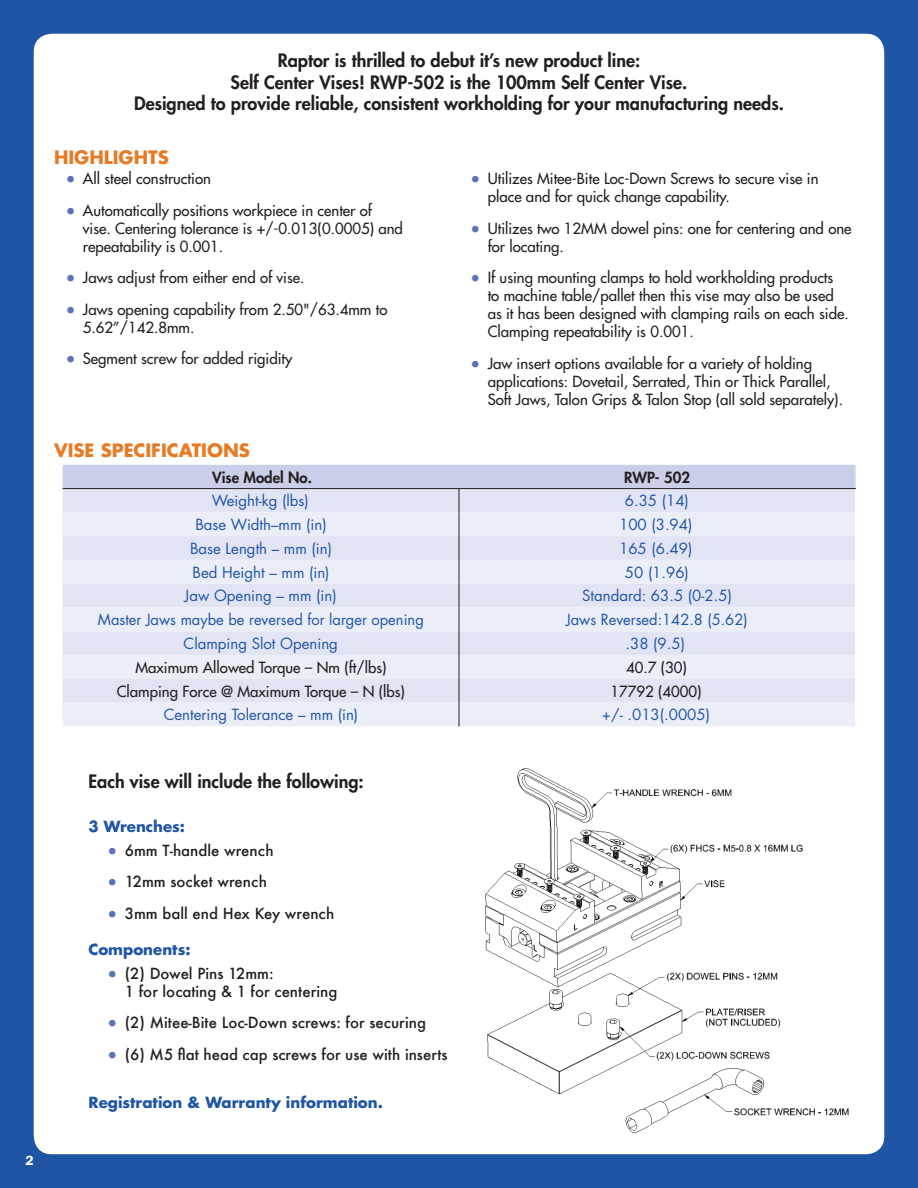
<style>
.page{position:relative;width:918px;height:1188px;background:#2055a6}
.page>*{position:absolute;margin:0;border:0;box-sizing:border-box;transform-origin:0 0}
.t1{font:800 18px/21.6px "Futura Std";color:#231f20;text-align:center}
.t2{font:700 18px "Futura Std";color:#e77b25}
.t3{font:500 15px/18px "Futura Std";color:#231f20}
.t4{font:15px "Futura Std";color:#2055a6}
.t5{font:500 15px/18px "Futura";color:#231f20}
.t6{font:700 15px "Futura Std";color:#2055a6}
.t7{font:800 15px "Futura Std";color:#231f20}
.t8{font:600 13.5px "Franklin Gothic";color:#fff}
.s1{font-family:"Futura";font-size:21px;color:#5c72b7}
.s2{font-size:21px;color:#5c72b7}
</style>
<div class="page">
<div style="left:34px;top:34px;width:850px;height:1120px;background:#fff;border-radius:18px"></div>
<svg style="left:63px;top:465px;width:792px;height:261px;background:#e4e5f3"></svg>
<hr style="left:854px;top:465px;width:2px;height:23px;background:#fff">
<hr style="left:63px;top:488px;width:396px;height:1px;background:#231f20">
<hr style="left:459px;top:488px;width:397px;height:1px;background:#231f20">
<img style="left:485px;top:768px;width:364px;height:365px">
<p class="t8" style="left:26px;top:1153px;width:10px">2</p>
<p class="t1" style="left:134px;top:50px;width:651px">Raptor is thrilled to debut it’s new product line:<br>Self Center Vises! RWP-502 is the 100mm Self Center Vise.<br>Designed to provide reliable, consistent workholding for your manufacturing needs.</p>
<p class="t2" style="left:54px;top:145px;width:116px">HIGHLIGHTS</p>
<p class="t3" style="left:63px;top:170px;width:150px"><span class="s1">•</span> All steel construction</p>
<p class="t3" style="left:83px;top:201px;width:322px;text-indent:-20px"><span class="s1">•</span> Automatically positions workpiece in center of vise. Centering tolerance is +/-0.013(0.0005) and repeatability is 0.001.</p>
<p class="t3" style="left:63px;top:269px;width:243px"><span class="s1">•</span> Jaws adjust from either end of vise.</p>
<p class="t3" style="left:83px;top:300px;width:306px;text-indent:-20px"><span class="s1">•</span> Jaws opening capability from 2.50"/63.4mm to<br>5.62”/142.8mm.</p>
<p class="t3" style="left:63px;top:350px;width:231px"><span class="s1">•</span> Segment screw for added rigidity</p>
<p class="t2" style="left:54px;top:438px;width:198px">VISE SPECIFICATIONS</p>
<p class="t3" style="left:488px;top:170px;width:332px;text-indent:-20px"><span class="s1">•</span> Utilizes Mitee-Bite Loc-Down Screws to secure vise in place and for quick change capability.</p>
<p class="t3" style="left:488px;top:219px;width:365px;text-indent:-20px"><span class="s1">•</span> Utilizes two 12MM dowel pins: one for centering and one for locating.</p>
<p class="t3" style="left:488px;top:269px;width:362px;text-indent:-20px"><span class="s1">•</span> If using mounting clamps to hold workholding products to machine table/pallet then this vise may also be used as it has been designed with clamping rails on each side.<br>Clamping repeatability is 0.001.</p>
<p class="t3" style="left:488px;top:354px;width:357px;text-indent:-20px"><span class="s1">•</span> Jaw insert options available for a variety of holding applications: Dovetail, Serrated, Thin or Thick Parallel,<br>Soft Jaws, Talon Grips &amp; Talon Stop (all sold separately).</p>
<p class="t7" style="left:212px;top:468px;width:101px">Vise Model No.</p>
<p class="t7" style="left:624px;top:468px;width:68px">RWP- 502</p>
<p class="t4" style="left:212px;top:491px;width:98px">Weight-kg (lbs)</p>
<p class="t4" style="left:625px;top:491px;width:66px">6.35 (14)</p>
<p class="t4" style="left:195px;top:515px;width:133px">Base Width–mm (in)</p>
<p class="t4" style="left:619px;top:515px;width:75px">100 (3.94)</p>
<p class="t4" style="left:190px;top:539px;width:143px">Base Length – mm (in)</p>
<p class="t4" style="left:619px;top:539px;width:75px">165 (6.49)</p>
<p class="t4" style="left:193px;top:563px;width:139px">Bed Height – mm (in)</p>
<p class="t4" style="left:625px;top:563px;width:66px">50 (1.96)</p>
<p class="t4" style="left:185px;top:586px;width:154px">Jaw Opening – mm (in)</p>
<p class="t4" style="left:582px;top:586px;width:151px">Standard: 63.5 (0-2.5)</p>
<p class="t4" style="left:98px;top:610px;width:327px">Master Jaws maybe be reversed for larger opening</p>
<p class="t4" style="left:566px;top:610px;width:183px">Jaws Reversed:142.8 (5.62)</p>
<p class="t4" style="left:184px;top:634px;width:156px">Clamping Slot Opening</p>
<p class="t4" style="left:626px;top:634px;width:61px">.38 (9.5)</p>
<p class="t3" style="left:135px;top:658px;width:253px">Maximum Allowed Torque – Nm (ft/lbs)</p>
<p class="t3" style="left:626px;top:658px;width:62px">40.7 (30)</p>
<p class="t3" style="left:117px;top:682px;width:290px">Clamping Force @ Maximum Torque – N (lbs)</p>
<p class="t3" style="left:610px;top:682px;width:93px">17792 (4000)</p>
<p class="t4" style="left:164px;top:705px;width:196px">Centering Tolerance – mm (in)</p>
<p class="t4" style="left:602px;top:705px;width:110px">+/- .013(.0005)</p>
<p class="t1" style="left:88px;top:770px;width:277px">Each vise will include the following:</p>
<p class="t6" style="left:88px;top:816px;width:98px">3 Wrenches:</p>
<p class="t5" style="left:105px;top:841px;width:171px"><span class="s2">•</span> 6mm T-handle wrench</p>
<p class="t5" style="left:105px;top:873px;width:164px"><span class="s2">•</span> 12mm socket wrench</p>
<p class="t5" style="left:105px;top:904px;width:231px"><span class="s2">•</span> 3mm ball end Hex Key wrench</p>
<p class="t6" style="left:88px;top:939px;width:104px">Components:</p>
<p class="t5" style="left:125px;top:964px;width:214px;text-indent:-20px"><span class="s2">•</span> (2) Dowel Pins 12mm:<br>1 for locating &amp; 1 for centering</p>
<p class="t5" style="left:105px;top:1014px;width:323px"><span class="s2">•</span> (2) Mitee-Bite Loc-Down screws: for securing</p>
<p class="t5" style="left:105px;top:1045px;width:345px"><span class="s2">•</span> (6) M5 flat head cap screws for use with inserts</p>
<p class="t6" style="left:88px;top:1092px;width:296px">Registration &amp; Warranty information.</p>
</div>
